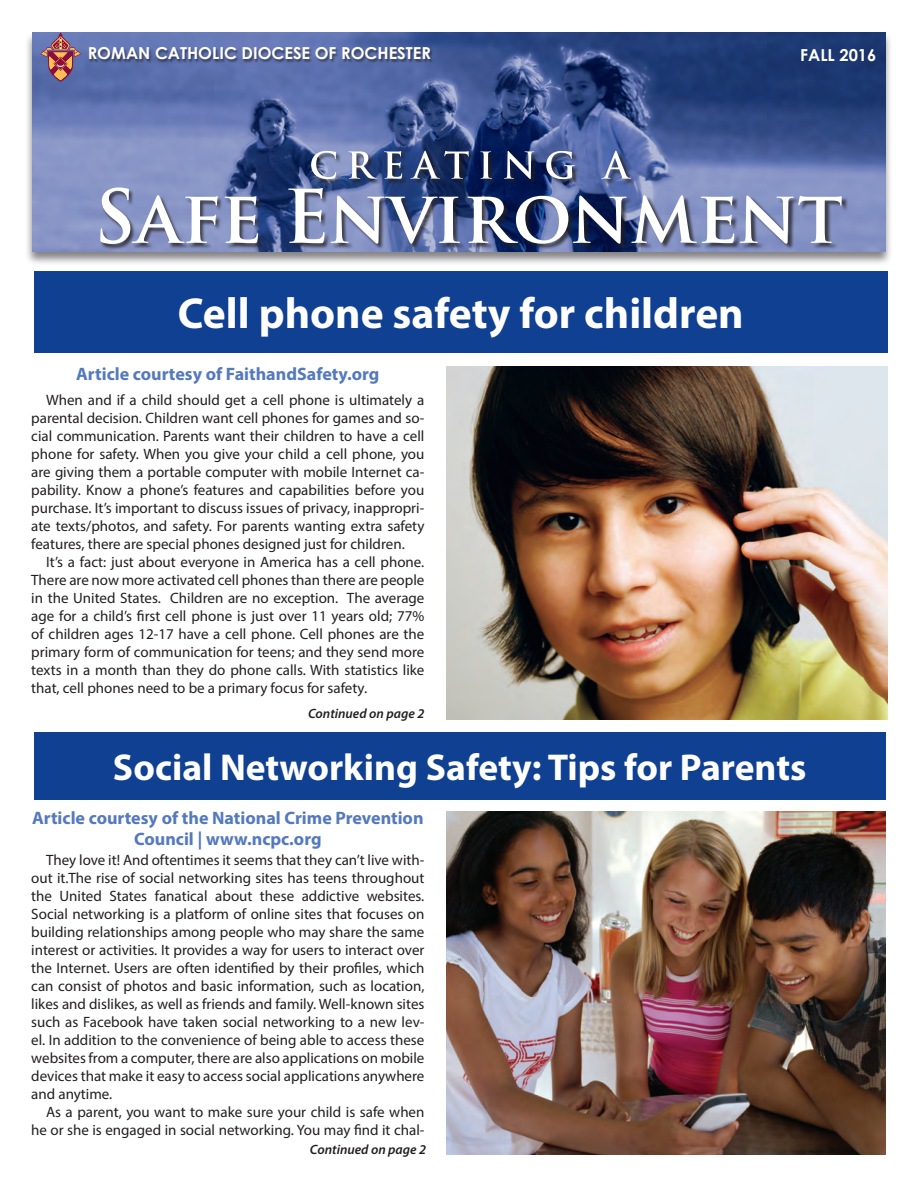
<style>
.page{position:relative;width:918px;height:1188px;background:#fff}
.page>*{position:absolute;margin:0;border:0;box-sizing:border-box;transform-origin:0 0}
.t1{font:700 43.5px "Myriad Pro";color:#fff}
.t2{font:700 37.5px "Myriad Pro";color:#fff}
.t3{font:700 18px/21px "Myriad Pro";color:#5479bd;text-align:center}
.t4{font:700 16.5px "Century Gothic";color:#fff}
.t5{font:15px/18px "Myriad Pro";color:#231f20;text-align:justify}
.t6{font:italic 600 13.5px "Myriad Pro";color:#231f20}
</style>
<div class="page">
<div style="left:25px;top:32px;width:868px;height:234px;background:#231f20;opacity:.56"></div>
<img style="left:32px;top:32px;width:854px;height:220px">
<div style="left:100px;top:188px;width:748px;height:62px;background:#231f20;opacity:.75"></div>
<svg style="left:100px;top:188px;width:742px;height:56px"></svg>
<div style="left:311px;top:151px;width:326px;height:34px;background:#231f20;opacity:.75"></div>
<svg style="left:311px;top:151px;width:320px;height:28px"></svg>
<img style="left:446px;top:367px;width:441px;height:353px">
<svg style="left:40px;top:32px;width:41px;height:50px;background:#896881"></svg>
<div style="left:89px;top:48px;width:345px;height:15px;background:#231f20;opacity:.59"></div>
<div style="left:34px;top:271px;width:853px;height:81px;background:#104091"></div>
<div style="left:34px;top:732px;width:852px;height:68px;background:#104091"></div>
<img style="left:446px;top:811px;width:440px;height:344px">
<p class="t4" style="left:88px;top:41px;width:345px">ROMAN CATHOLIC DIOCESE OF ROCHESTER</p>
<p class="t4" style="left:800px;top:42px;width:78px">FALL 2016</p>
<h1 class="t1" style="left:178px;top:285px;width:567px">Cell phone safety for children</h1>
<p class="t3" style="left:76px;top:363px;width:305px">Article courtesy of FaithandSafety.org</p>
<p class="t5" style="left:31px;top:391px;width:395px;text-indent:15px">When and if a child should get a cell phone is ultimately a parental decision. Children want cell phones for games and so&shy;cial communication. Parents want their children to have a cell phone for safety. When you give your child a cell phone, you are giving them a portable computer with mobile Internet ca&shy;pability. Know a phone’s features and capabilities before you purchase. It’s important to discuss issues of privacy, inappropri&shy;ate texts/photos, and safety. For parents wanting extra safety features, there are special phones designed just for children.</p>
<p class="t5" style="left:31px;top:553px;width:395px;text-indent:15px">It’s a fact: just about everyone in America has a cell phone.<br>There are now more activated cell phones than there are people in the United States. Children are no exception. The average age for a child’s first cell phone is just over 11 years old; 77% of children ages 12-17 have a cell phone. Cell phones are the primary form of communication for teens; and they send more texts in a month than they do phone calls. With statistics like that, cell phones need to be a primary focus for safety.</p>
<p class="t6" style="left:308px;top:705px;width:118px">Continued on page 2</p>
<h2 class="t2" style="left:113px;top:743px;width:695px">Social Networking Safety: Tips for Parents</h2>
<p class="t3" style="left:32px;top:807px;width:393px">Article courtesy of the National Crime Prevention<br>Council | www.ncpc.org</p>
<p class="t5" style="left:31px;top:851px;width:395px;text-indent:15px">They love it! And oftentimes it seems that they can’t live with&shy;out it.The rise of social networking sites has teens throughout the United States fanatical about these addictive websites.<br>Social networking is a platform of online sites that focuses on building relationships among people who may share the same interest or activities. It provides a way for users to interact over the Internet. Users are often identified by their profiles, which can consist of photos and basic information, such as location, likes and dislikes, as well as friends and family. Well-known sites such as Facebook have taken social networking to a new lev&shy;el. In addition to the convenience of being able to access these websites from a computer, there are also applications on mobile devices that make it easy to access social applications anywhere and anytime.</p>
<p class="t5" style="left:31px;top:1103px;width:395px;text-align:right">As a parent, you want to make sure your child is safe when he or she is engaged in social networking. You may find it chal-</p>
<p class="t6" style="left:310px;top:1141px;width:118px">Continued on page 2</p>
</div>
